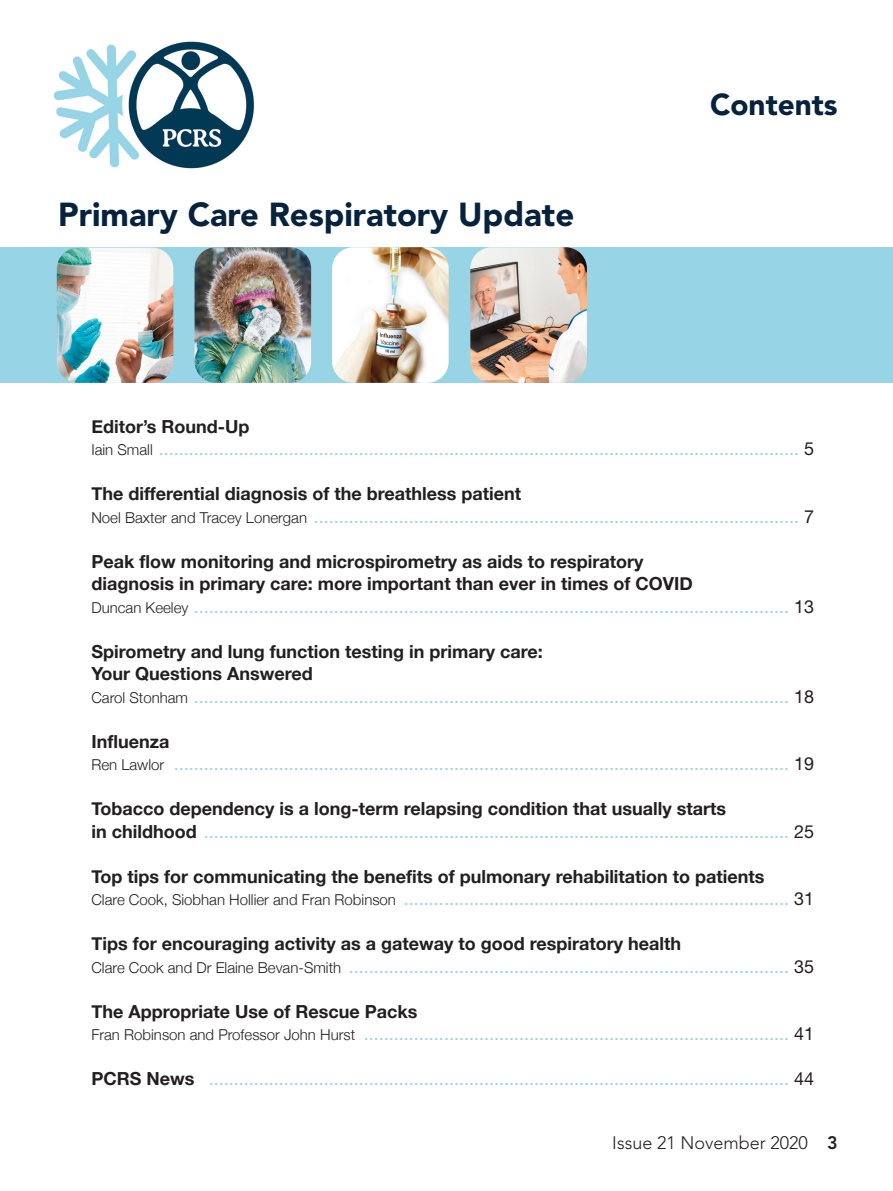
<style>
.page{position:relative;width:893px;height:1191px;background:#fff}
.page>*{position:absolute;margin:0;border:0;box-sizing:border-box;transform-origin:0 0}
.t1{font:900 33px "Avenir";color:#07223d}
.t2{font:900 30px "Avenir";color:#07223d}
.t3{font:18px "Helvetica Neue";color:#97d5e6}
.t4{font:700 18px "Helvetica Neue";color:#231f20}
.t5{font:300 18px "Avenir";color:#231f20}
.t6{font:800 18px "Avenir";color:#231f20}
.s1{font-weight:300;font-size:15px;color:#231f20}
.s2{color:#231f20}
.s3{font-weight:700;color:#231f20}
</style>
<div class="page">
<div style="left:0;top:247px;width:893px;height:136px;background:#97d5e6"></div>
<img style="left:57px;top:248px;width:116px;height:135px;border-radius:21px">
<img style="left:195px;top:247px;width:116px;height:136px;border-radius:21px">
<img style="left:332px;top:247px;width:117px;height:136px;border-radius:21px">
<img style="left:470px;top:247px;width:117px;height:136px;border-radius:21px">
<img style="left:53px;top:41px;width:201px;height:128px">
<p class="t1" style="left:58px;top:201px;width:518px">Primary Care Respiratory Update</p>
<p class="t2" style="left:710px;top:92px;width:129px">Contents</p>
<p class="t4" style="left:91px;top:415px;width:159px">Editor’s Round-Up</p>
<p class="t3" style="left:91px;top:442px;width:724px"><span class="s1">Iain Small</span> ................................................................................................................................ <span class="s2">5</span></p>
<p class="t4" style="left:91px;top:482px;width:431px">The differential diagnosis of the breathless patient</p>
<p class="t3" style="left:91px;top:510px;width:724px"><span class="s1">Noel Baxter and Tracey Lonergan</span> ................................................................................................. <span class="s2">7</span></p>
<p class="t4" style="left:91px;top:550px;width:554px">Peak flow monitoring and microspirometry as aids to respiratory</p>
<p class="t4" style="left:91px;top:572px;width:603px">diagnosis in primary care: more important than ever in times of COVID</p>
<p class="t3" style="left:91px;top:600px;width:724px"><span class="s1">Duncan Keeley</span> ....................................................................................................................... <span class="s2">13</span></p>
<p class="t4" style="left:91px;top:640px;width:453px">Spirometry and lung function testing in primary care:</p>
<p class="t4" style="left:91px;top:662px;width:223px">Your Questions Answered</p>
<p class="t3" style="left:91px;top:690px;width:724px"><span class="s1">Carol Stonham</span> ....................................................................................................................... <span class="s2">18</span></p>
<p class="t4" style="left:91px;top:730px;width:79px">Influenza</p>
<p class="t3" style="left:91px;top:757px;width:724px"><span class="s1">Ren Lawlor</span> ........................................................................................................................... <span class="s2">19</span></p>
<p class="t4" style="left:91px;top:797px;width:636px">Tobacco dependency is a long-term relapsing condition that usually starts</p>
<p class="t3" style="left:91px;top:825px;width:724px"><span class="s3">in childhood</span> ..................................................................................................................... <span class="s2">25</span></p>
<p class="t4" style="left:91px;top:865px;width:675px">Top tips for communicating the benefits of pulmonary rehabilitation to patients</p>
<p class="t3" style="left:91px;top:892px;width:724px"><span class="s1">Clare Cook, Siobhan Hollier and Fran Robinson</span> ............................................................................. <span class="s2">31</span></p>
<p class="t4" style="left:91px;top:932px;width:591px">Tips for encouraging activity as a gateway to good respiratory health</p>
<p class="t3" style="left:91px;top:960px;width:724px"><span class="s1">Clare Cook and Dr Elaine Bevan-Smith</span> ........................................................................................ <span class="s2">35</span></p>
<p class="t4" style="left:91px;top:1000px;width:327px">The Appropriate Use of Rescue Packs</p>
<p class="t3" style="left:91px;top:1027px;width:724px"><span class="s1">Fran Robinson and Professor John Hurst</span> ..................................................................................... <span class="s2">41</span></p>
<p class="t3" style="left:91px;top:1072px;width:724px"><span class="s3">PCRS News</span> .................................................................................................................... <span class="s2">44</span></p>
<p class="t5" style="left:612px;top:1135px;width:197px">Issue 21 November 2020</p>
<p class="t6" style="left:827px;top:1135px;width:12px">3</p>
</div>
